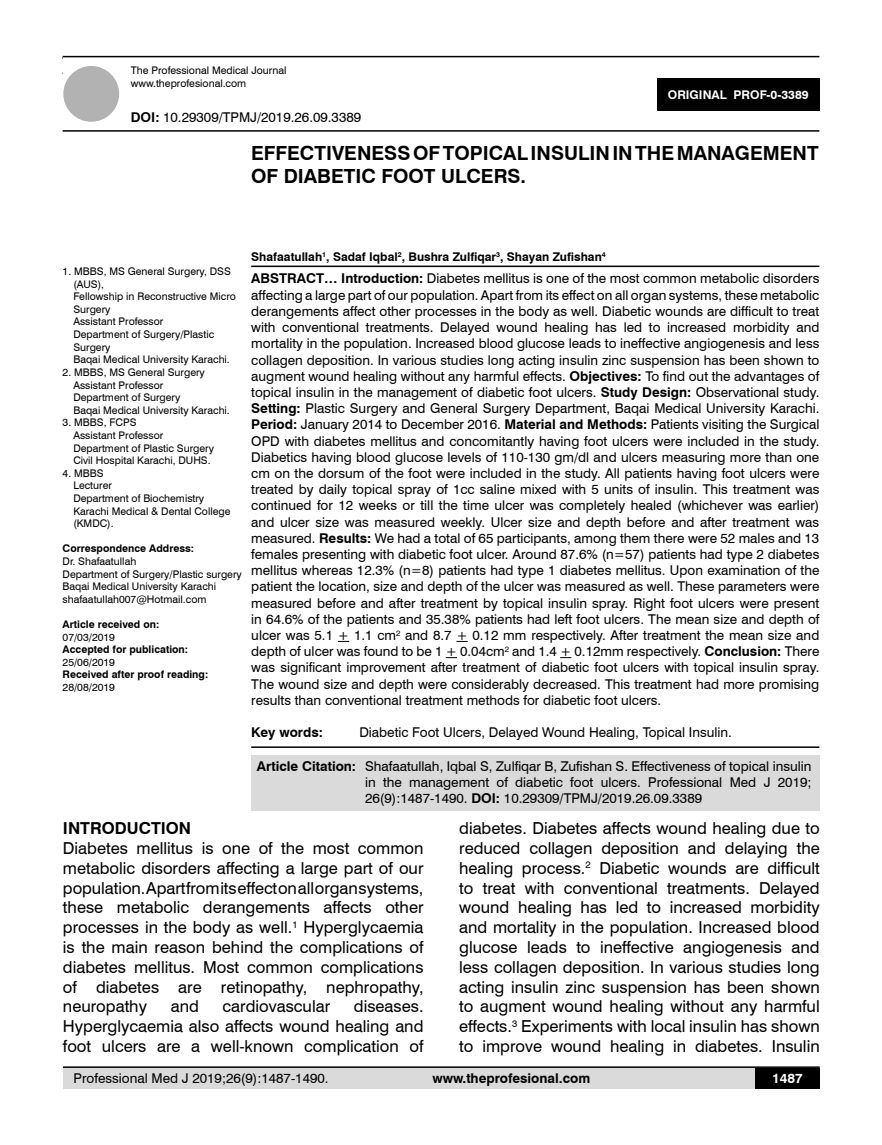
<style>
.page{position:relative;width:882px;height:1145px;background:#fff}
.page>*{position:absolute;margin:0;border:0;box-sizing:border-box;transform-origin:0 0}
.t1{font:700 19.5px/23.4px "Swiss 721 BT";color:#000}
.t2{font:16.5px/19.8px "Swiss 721 BT";color:#000;text-align:justify}
.t3{font:700 16.5px "Swiss 721 BT";color:#000}
.t4{font:13.5px/16.2px "Swiss 721 BT";color:#000;text-align:justify}
.t5{font:700 13.5px "Swiss 721 BT";color:#000}
.t6{font:700 13.5px "Swiss 721 BT";color:#fff}
.t7{font:700 12px "Swiss 721 BT";color:#000}
.t8{font:700 12px "Swiss 721 BT";color:#fff}
.t9{font:10.5px/12.6px "Swiss 721 BT";color:#000}
.t10{font:700 10.5px "Swiss 721 BT";color:#000}
.s1{font-weight:700}
</style>
<div class="page">
<div style="left:63px;top:1067px;width:756px;height:21px;background:#dadada"></div>
<hr style="left:63px;top:1066px;width:756px;height:2px;background:#000">
<div style="left:754px;top:1068px;width:65px;height:20px;background:#000"></div>
<hr style="left:63px;top:56px;width:756px;height:1px;background:#000">
<hr style="left:63px;top:130px;width:756px;height:2px;background:#000">
<div style="left:63px;top:66px;width:56px;height:56px;background:#b3b2b2;border-radius:50%"></div>
<div style="left:657px;top:78px;width:162px;height:33px;background:#000"></div>
<hr style="left:251px;top:265px;width:568px;height:2px;background:#000">
<svg style="left:445px;top:657px;width:12px;height:1px"></svg>
<hr style="left:251px;top:746px;width:568px;height:2px;background:#000">
<div style="left:251px;top:754px;width:568px;height:56px;background:#dadada"></div>
<p class="t9" style="left:131px;top:64px;width:157px">The Professional Medical Journal www.theprofesional.com</p>
<p class="t4" style="left:131px;top:108px;width:232px"><span class="s1">DOI:</span> 10.29309/TPMJ/2019.26.09.3389</p>
<p class="t8" style="left:667px;top:87px;width:142px">ORIGINAL PROF-0-3389</p>
<h1 class="t1" style="left:251px;top:141px;width:568px">EFFECTIVENESS OF TOPICAL INSULIN IN THE MANAGEMENT<br>OF DIABETIC FOOT ULCERS.</h1>
<p class="t9" style="left:73px;top:265px;width:164px;text-indent:-11px">1. MBBS, MS General Surgery, DSS (AUS),<br>Fellowship in Reconstructive Micro<br>Surgery<br>Assistant Professor<br>Department of Surgery/Plastic<br>Surgery<br>Baqai Medical University Karachi.</p>
<p class="t9" style="left:73px;top:365px;width:158px;text-indent:-11px">2. MBBS, MS General Surgery<br>Assistant Professor<br>Department of Surgery<br>Baqai Medical University Karachi.</p>
<p class="t9" style="left:73px;top:416px;width:142px;text-indent:-11px">3. MBBS, FCPS<br>Assistant Professor<br>Department of Plastic Surgery<br>Civil Hospital Karachi, DUHS.</p>
<p class="t9" style="left:73px;top:466px;width:158px;text-indent:-11px">4. MBBS<br>Lecturer<br>Department of Biochemistry<br>Karachi Medical &amp; Dental College (KMDC).</p>
<p class="t10" style="left:63px;top:541px;width:133px">Correspondence Address:</p>
<p class="t9" style="left:63px;top:554px;width:181px">Dr. Shafaatullah<br>Department of Surgery/Plastic surgery<br>Baqai Medical University Karachi shafaatullah007@Hotmail.com</p>
<p class="t10" style="left:63px;top:617px;width:98px">Article received on:</p>
<p class="t9" style="left:63px;top:630px;width:54px">07/03/2019</p>
<p class="t10" style="left:63px;top:642px;width:127px">Accepted for publication:</p>
<p class="t9" style="left:63px;top:655px;width:54px">25/06/2019</p>
<p class="t10" style="left:63px;top:667px;width:147px">Received after proof reading:</p>
<p class="t9" style="left:63px;top:680px;width:54px">28/08/2019</p>
<p class="t7" style="left:251px;top:248px;width:356px">Shafaatullah<sup>1</sup>, Sadaf Iqbal<sup>2</sup>, Bushra Zulfiqar<sup>3</sup>, Shayan Zufishan<sup>4</sup></p>
<p class="t4" style="left:251px;top:270px;width:569px"><span class="s1">ABSTRACT… Introduction:</span> Diabetes mellitus is one of the most common metabolic disorders affecting a large part of our population. Apart from its effect on all organ systems, these metabolic derangements affect other processes in the body as well. Diabetic wounds are difficult to treat with conventional treatments. Delayed wound healing has led to increased morbidity and mortality in the population. Increased blood glucose leads to ineffective angiogenesis and less collagen deposition. In various studies long acting insulin zinc suspension has been shown to augment wound healing without any harmful effects. <span class="s1">Objectives:</span> To find out the advantages of topical insulin in the management of diabetic foot ulcers. <span class="s1">Study Design:</span> Observational study.<br><span class="s1">Setting:</span> Plastic Surgery and General Surgery Department, Baqai Medical University Karachi.<br><span class="s1">Period:</span> January 2014 to December 2016. <span class="s1">Material and Methods:</span> Patients visiting the Surgical OPD with diabetes mellitus and concomitantly having foot ulcers were included in the study.<br>Diabetics having blood glucose levels of 110-130 gm/dl and ulcers measuring more than one cm on the dorsum of the foot were included in the study. All patients having foot ulcers were treated by daily topical spray of 1cc saline mixed with 5 units of insulin. This treatment was continued for 12 weeks or till the time ulcer was completely healed (whichever was earlier) and ulcer size was measured weekly. Ulcer size and depth before and after treatment was measured. <span class="s1">Results:</span> We had a total of 65 participants, among them there were 52 males and 13 females presenting with diabetic foot ulcer. Around 87.6% (n=57) patients had type 2 diabetes mellitus whereas 12.3% (n=8) patients had type 1 diabetes mellitus. Upon examination of the patient the location, size and depth of the ulcer was measured as well. These parameters were measured before and after treatment by topical insulin spray. Right foot ulcers were present in 64.6% of the patients and 35.38% patients had left foot ulcers. The mean size and depth of ulcer was 5.1 + 1.1 cm<sup>2</sup> and 8.7 + 0.12 mm respectively. After treatment the mean size and depth of ulcer was found to be 1 + 0.04cm<sup>2</sup> and 1.4 + 0.12mm respectively. <span class="s1">Conclusion:</span> There was significant improvement after treatment of diabetic foot ulcers with topical insulin spray.<br>The wound size and depth were considerably decreased. This treatment had more promising results than conventional treatment methods for diabetic foot ulcers.</p>
<p class="t5" style="left:251px;top:723px;width:73px">Key words:</p>
<p class="t4" style="left:359px;top:724px;width:374px">Diabetic Foot Ulcers, Delayed Wound Healing, Topical Insulin.</p>
<p class="t4" style="left:365px;top:757px;width:448px;text-indent:-108px"><span class="s1">Article Citation:</span> Shafaatullah, Iqbal S, Zulfiqar B, Zufishan S. Effectiveness of topical insulin in the management of diabetic foot ulcers. Professional Med J 2019; 26(9):1487-1490. <span class="s1">DOI:</span> 10.29309/TPMJ/2019.26.09.3389</p>
<p class="t3" style="left:63px;top:817px;width:130px">INTRODUCTION</p>
<p class="t2" style="left:63px;top:837px;width:362px">Diabetes mellitus is one of the most common metabolic disorders affecting a large part of our population. Apart from its effect on all organ systems, these metabolic derangements affects other processes in the body as well.<sup>1</sup> Hyperglycaemia is the main reason behind the complications of diabetes mellitus. Most common complications of diabetes are retinopathy, nephropathy, neuropathy</p>
<p class="t2" style="left:63px;top:996px;width:362px;text-indent:291px">diseases.<br>Hyperglycaemia also affects wound healing and foot ulcers are a well-known complication of</p>
<p class="t2" style="left:171px;top:996px;width:30px">and</p>
<p class="t2" style="left:222px;top:996px;width:109px">cardiovascular</p>
<p class="t2" style="left:459px;top:817px;width:362px">diabetes. Diabetes affects wound healing due to reduced collagen deposition and delaying the healing process.<sup>2</sup> Diabetic wounds are difficult to treat with conventional treatments. Delayed wound healing has led to increased morbidity and mortality in the population. Increased blood glucose leads to ineffective angiogenesis and less collagen deposition. In various studies long acting insulin zinc suspension has been shown to augment wound healing without any harmful effects.<sup>3</sup> Experiments with local insulin has shown to improve wound healing in diabetes. Insulin</p>
<p class="t4" style="left:74px;top:1069px;width:256px">Professional Med J 2019;26(9):1487-1490.</p>
<p class="t5" style="left:432px;top:1069px;width:159px">www.theprofesional.com</p>
<p class="t6" style="left:771px;top:1069px;width:32px">1487</p>
</div>
